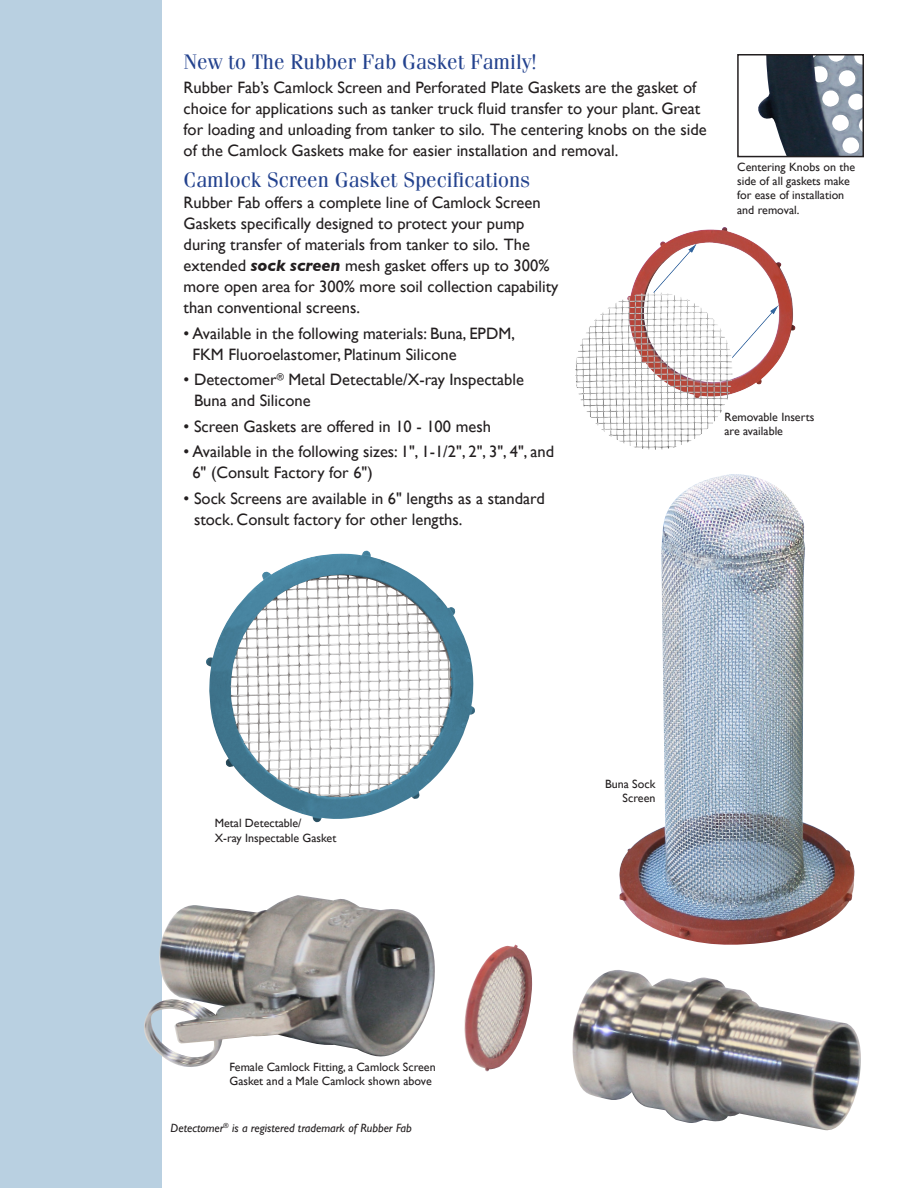
<style>
.page{position:relative;width:918px;height:1188px;background:#fff}
.page>*{position:absolute;margin:0;border:0;box-sizing:border-box;transform-origin:0 0}
.t1{font:21px "Fenice Std";color:#23428e}
.Text{font:16.5px/21px "Gill Sans";color:#231f20}
.t2{font:12px/14.4px "Gill Sans";color:#231f20}
.Text-2{font:italic 12px "Gill Sans";color:#231f20}
.s1{font-weight:700;font-style:italic}
</style>
<div class="page">
<div style="left:0;top:0;width:162px;height:1188px;background:#b9d0e1"></div>
<img style="left:575px;top:227px;width:221px;height:223px">
<img style="left:206px;top:551px;width:269px;height:272px">
<img style="left:758px;top:57px;width:103px;height:97px">
<div style="left:737px;top:54px;width:127px;height:103px;border:2px solid #231f20"></div>
<img style="left:619px;top:474px;width:236px;height:421px">
<img style="left:144px;top:895px;width:717px;height:236px">
<p class="t1" style="left:184px;top:49px;width:355px">New to The Rubber Fab Gasket Family!</p>
<p class="Text" style="left:184px;top:76px;width:525px">Rubber Fab’s Camlock Screen and Perforated Plate Gaskets are the gasket of choice for applications such as tanker truck fluid transfer to your plant. Great for loading and unloading from tanker to silo. The centering knobs on the side of the Camlock Gaskets make for easier installation and removal.</p>
<p class="t1" style="left:184px;top:168px;width:348px">Camlock Screen Gasket Specifications</p>
<p class="Text" style="left:184px;top:192px;width:376px">Rubber Fab offers a complete line of Camlock Screen Gaskets specifically designed to protect your pump during transfer of materials from tanker to silo. The extended <span class="s1">sock screen</span> mesh gasket offers up to 300% more open area for 300% more soil collection capability than conventional screens.</p>
<p class="Text" style="left:192px;top:323px;width:324px;text-indent:-9px">• Available in the following materials: Buna, EPDM,<br>FKM Fluoroelastomer, Platinum Silicone</p>
<p class="Text" style="left:194px;top:369px;width:331px;text-indent:-10px">• Detectomer<sup>®</sup> Metal Detectable/X-ray Inspectable<br>Buna and Silicone</p>
<p class="Text" style="left:184px;top:416px;width:309px">• Screen Gaskets are offered in 10 - 100 mesh</p>
<p class="Text" style="left:192px;top:441px;width:363px;text-indent:-9px">• Available in the following sizes: 1", 1-1/2", 2", 3", 4", and<br>6" (Consult Factory for 6")</p>
<p class="Text" style="left:194px;top:488px;width:352px;text-indent:-10px">• Sock Screens are available in 6" lengths as a standard stock. Consult factory for other lengths.</p>
<p class="t2" style="left:737px;top:159px;width:119px">Centering Knobs on the side of all gaskets make for ease of installation and removal.</p>
<p class="t2" style="left:724px;top:409px;width:91px">Removable Inserts are available</p>
<p class="t2" style="left:215px;top:816px;width:123px">Metal Detectable/<br>X-ray Inspectable Gasket</p>
<p class="t2" style="left:230px;top:1060px;width:208px">Female Camlock Fitting, a Camlock Screen<br>Gasket and a Male Camlock shown above</p>
<p class="Text-2" style="left:171px;top:1121px;width:243px">Detectomer<sup>®</sup> is a registered trademark of Rubber Fab</p>
<p class="t2" style="left:605px;top:777px;width:52px;text-align:right">Buna Sock<br>Screen</p>
</div>
